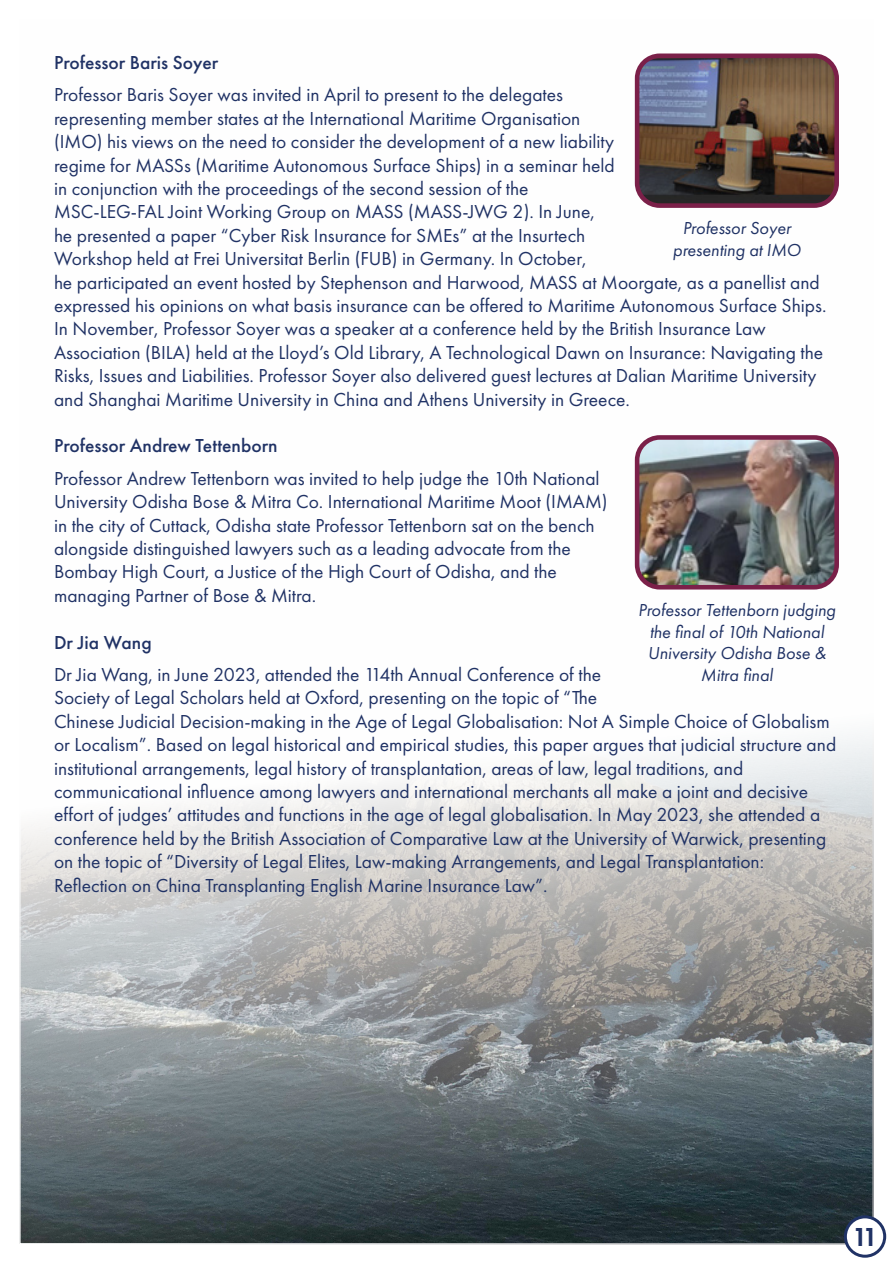
<style>
.page{position:relative;width:893px;height:1263px;background:#fff}
.page>*{position:absolute;margin:0;border:0;box-sizing:border-box;transform-origin:0 0}
.t1{font:600 27px "Futura PT";color:#203265}
.t2{font:19.5px/23.4px "Futura PT";color:#203265}
.t3{font:500 19.5px "Futura PT";color:#203265}
.t4{font:italic 18px/21.6px "Futura PT";color:#203265;text-align:center}
</style>
<div class="page">
<img style="left:22px;top:53px;width:849px;height:1188px">
<img style="left:637px;top:56px;width:200px;height:150px">
<div style="left:635px;top:54px;width:204px;height:154px;border:5px solid #7b2049;border-radius:23px"></div>
<img style="left:639px;top:437px;width:197px;height:150px">
<div style="left:635px;top:435px;width:204px;height:154px;border:5px solid #7b2049;border-radius:23px"></div>
<div style="left:845px;top:1217px;width:40px;height:39px;background:#fff;border-radius:50%"></div>
<div style="left:844px;top:1215px;width:42px;height:43px;border:3px solid #203265;border-radius:50%"></div>
<p class="t3" style="left:54px;top:51px;width:166px">Professor Baris Soyer</p>
<p class="t2" style="left:54px;top:83px;width:510px">Professor Baris Soyer was invited in April to present to the delegates</p>
<p class="t2" style="left:54px;top:106px;width:562px">representing member states at the International Maritime Organisation (IMO) his views on the need to consider the development of a new liability regime for MASSs (Maritime Autonomous Surface Ships) in a seminar held in conjunction with the proceedings of the second session of the</p>
<p class="t2" style="left:54px;top:200px;width:542px">MSC-LEG-FAL Joint Working Group on MASS (MASS-JWG 2). In June,</p>
<p class="t2" style="left:54px;top:223px;width:533px">he presented a paper “Cyber Risk Insurance for SMEs” at the Insurtech</p>
<p class="t2" style="left:54px;top:247px;width:534px">Workshop held at Frei Universitat Berlin (FUB) in Germany. In October,</p>
<p class="t2" style="left:54px;top:270px;width:774px">he participated an event hosted by Stephenson and Harwood, MASS at Moorgate, as a panellist and expressed his opinions on what basis insurance can be offered to Maritime Autonomous Surface Ships.<br>In November, Professor Soyer was a speaker at a conference held by the British Insurance Law</p>
<p class="t2" style="left:54px;top:340px;width:771px">Association (BILA) held at the Lloyd’s Old Library, A Technological Dawn on Insurance: Navigating the<br>Risks, Issues and Liabilities. Professor Soyer also delivered guest lectures at Dalian Maritime University and Shanghai Maritime University in China and Athens University in Greece.</p>
<p class="t3" style="left:54px;top:434px;width:225px">Professor Andrew Tettenborn</p>
<p class="t2" style="left:54px;top:466px;width:555px">Professor Andrew Tettenborn was invited to help judge the 10th National University Odisha Bose &amp; Mitra Co. International Maritime Moot (IMAM) in the city of Cuttack, Odisha state Professor Tettenborn sat on the bench alongside distinguished lawyers such as a leading advocate from the</p>
<p class="t2" style="left:54px;top:560px;width:504px">Bombay High Court, a Justice of the High Court of Odisha, and the</p>
<p class="t2" style="left:54px;top:583px;width:264px">managing Partner of Bose &amp; Mitra.</p>
<p class="t3" style="left:54px;top:630px;width:99px">Dr Jia Wang</p>
<p class="t2" style="left:54px;top:663px;width:549px">Dr Jia Wang, in June 2023, attended the 114th Annual Conference of the</p>
<p class="t2" style="left:54px;top:686px;width:545px">Society of Legal Scholars held at Oxford, presenting on the topic of “The</p>
<p class="t2" style="left:54px;top:709px;width:784px">Chinese Judicial Decision-making in the Age of Legal Globalisation: Not A Simple Choice of Globalism or Localism”. Based on legal historical and empirical studies, this paper argues that judicial structure and institutional arrangements, legal history of transplantation, areas of law, legal traditions, and</p>
<p class="t2" style="left:54px;top:780px;width:774px">communicational influence among lawyers and international merchants all make a joint and decisive effort of judges’ attitudes and functions in the age of legal globalisation. In May 2023, she attended a conference held by the British Association of Comparative Law at the University of Warwick, presenting on the topic of “Diversity of Legal Elites, Law-making Arrangements, and Legal Transplantation:</p>
<p class="t2" style="left:54px;top:873px;width:495px">Reflection on China Transplanting English Marine Insurance Law”.</p>
<p class="t4" style="left:683px;top:217px;width:110px">Professor Soyer</p>
<p class="t4" style="left:673px;top:239px;width:130px">presenting at IMO</p>
<p class="t4" style="left:638px;top:599px;width:199px">Professor Tettenborn judging the final of 10th National<br>University Odisha Bose &amp;<br>Mitra final</p>
<p class="t1" style="left:853px;top:1220px;width:27px">11</p>
</div>
